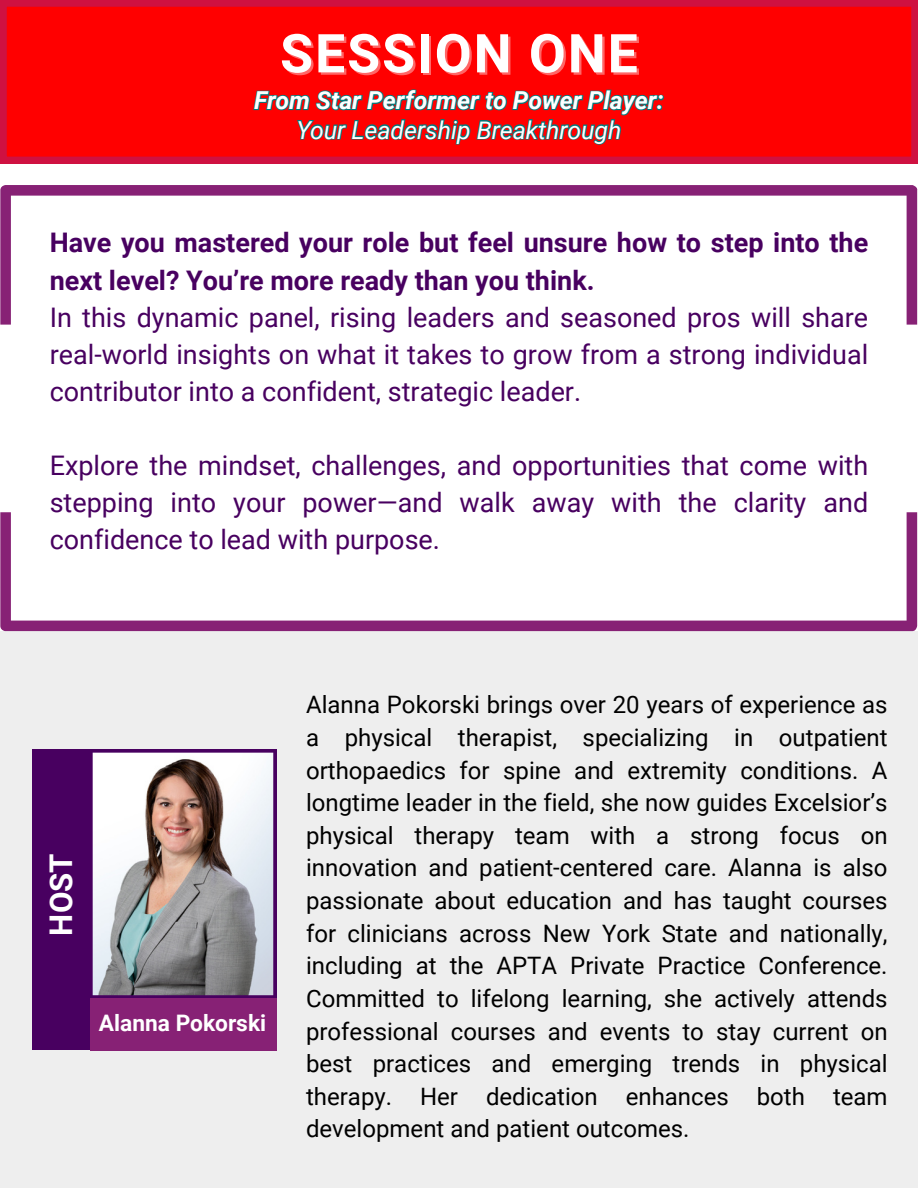
<style>
.page{position:relative;width:918px;height:1188px;background:#fff}
.page>*{position:absolute;margin:0;border:0;box-sizing:border-box;transform-origin:0 0}
.t1{font:700 53.55px "Roboto";letter-spacing:.035em;color:#fff}
.t2{font:700 31.2px "Roboto";color:#fff}
.t3{font:27px/37.2px "Roboto";color:#480060}
.t4{font:italic 700 24.75px/29.4px "Roboto";color:#fff;text-align:center}
.t5{font:24px/32.7px "Roboto";color:#000;text-align:justify}
.t6{font:700 22.8px "Roboto";color:#fff}
.s1{font-weight:400}
.s2{font-weight:700}
</style>
<div class="page">
<svg style="left:0;top:185px;width:918px;height:140px"></svg>
<svg style="left:0;top:512px;width:917px;height:119px"></svg>
<div style="left:0;top:631px;width:918px;height:557px;background:#eee"></div>
<svg style="left:0;top:0;width:918px;height:163px;background:#fa0106"></svg>
<svg style="left:252px;top:84px;width:413px;height:116px"></svg>
<div style="left:32px;top:749px;width:245px;height:301px;background:#480060"></div>
<svg style="left:92px;top:752px;width:182px;height:244px;background:#b4aeaf"></svg>
<div style="left:90px;top:998px;width:187px;height:53px;background:#872175"></div>
<h3 class="t1" style="left:280px;top:23px;width:359px">SESSION ONE</h3>
<p class="t4" style="left:254px;top:86px;width:411px">From Star Performer to Power Player:<br><span class="s1">Your Leadership Breakthrough</span></p>
<h3 class="t3" style="left:50px;top:225px;width:820px"><span class="s2">Have you mastered your role but feel unsure how to step into the next level? You’re more ready than you think.<br></span>In this dynamic panel, rising leaders and seasoned pros will share real-world insights on what it takes to grow from a strong individual contributor into a confident, strategic leader.</h3>
<h3 class="t3" style="left:50px;top:447px;width:820px;text-align:justify">Explore the mindset, challenges, and opportunities that come with stepping into your power—and walk away with the clarity and confidence to lead with purpose.</h3>
<h2 class="t2" style="left:43px;top:936px;width:84px;rotate:-90deg">HOST</h2>
<p class="t6" style="left:99px;top:1010px;width:169px">Alanna Pokorski</p>
<p class="t5" style="left:306px;top:689px;width:583px">Alanna Pokorski brings over 20 years of experience as a physical therapist, specializing in outpatient orthopaedics for spine and extremity conditions. A longtime leader in the field, she now guides Excelsior’s physical therapy team with a strong focus on innovation and patient-centered care. Alanna is also passionate about education and has taught courses for clinicians across New York State and nationally, including at the APTA Private Practice Conference.<br>Committed to lifelong learning, she actively attends professional courses and events to stay current on best practices and emerging trends in physical therapy. Her dedication enhances both team development and patient outcomes.</p>
</div>
